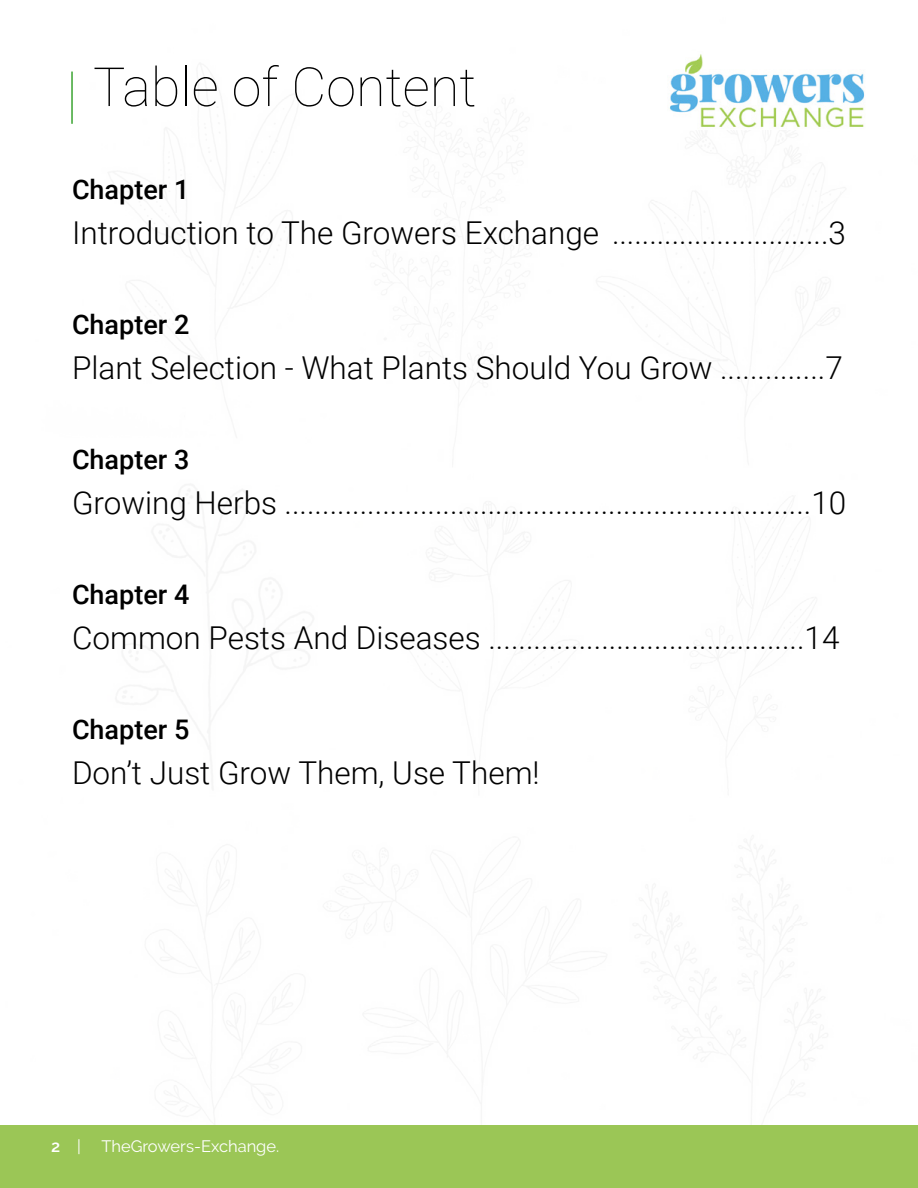
<style>
.page{position:relative;width:918px;height:1188px;background:#fff}
.page>*{position:absolute;margin:0;border:0;box-sizing:border-box;transform-origin:0 0}
.t1{font:100 54px "Roboto";color:#000}
.t2{font:300 31.5px "Roboto";color:#000}
.t3{font:500 27px "Roboto";color:#000}
.t4{font:16.5px "Raleway";color:#fff}
.s1{font-weight:600}
</style>
<div class="page">
<hr style="left:71px;top:72px;width:2px;height:52px;background:#3ca432">
<div style="left:0;top:1126px;width:918px;height:62px;background:#9bc656"></div>
<img style="left:669px;top:54px;width:196px;height:74px">
<h1 class="t1" style="left:93px;top:49px;width:385px">Table of Content</h1>
<p class="t3" style="left:72px;top:171px;width:119px">Chapter 1</p>
<p class="t2" style="left:72px;top:211px;width:775px">Introduction to The Growers Exchange .............................3</p>
<p class="t3" style="left:72px;top:306px;width:119px">Chapter 2</p>
<p class="t2" style="left:72px;top:346px;width:772px">Plant Selection - What Plants Should You Grow ..............7</p>
<p class="t3" style="left:72px;top:441px;width:119px">Chapter 3</p>
<p class="t2" style="left:72px;top:481px;width:776px">Growing Herbs ......................................................................10</p>
<p class="t3" style="left:72px;top:576px;width:119px">Chapter 4</p>
<p class="t2" style="left:72px;top:616px;width:769px">Common Pests And Diseases ..........................................14</p>
<p class="t3" style="left:72px;top:711px;width:119px">Chapter 5</p>
<p class="t2" style="left:72px;top:751px;width:469px">Don’t Just Grow Them, Use Them!</p>
<p class="t4" style="left:51px;top:1137px;width:230px"><span class="s1">2</span> | TheGrowers-Exchange.</p>
</div>
